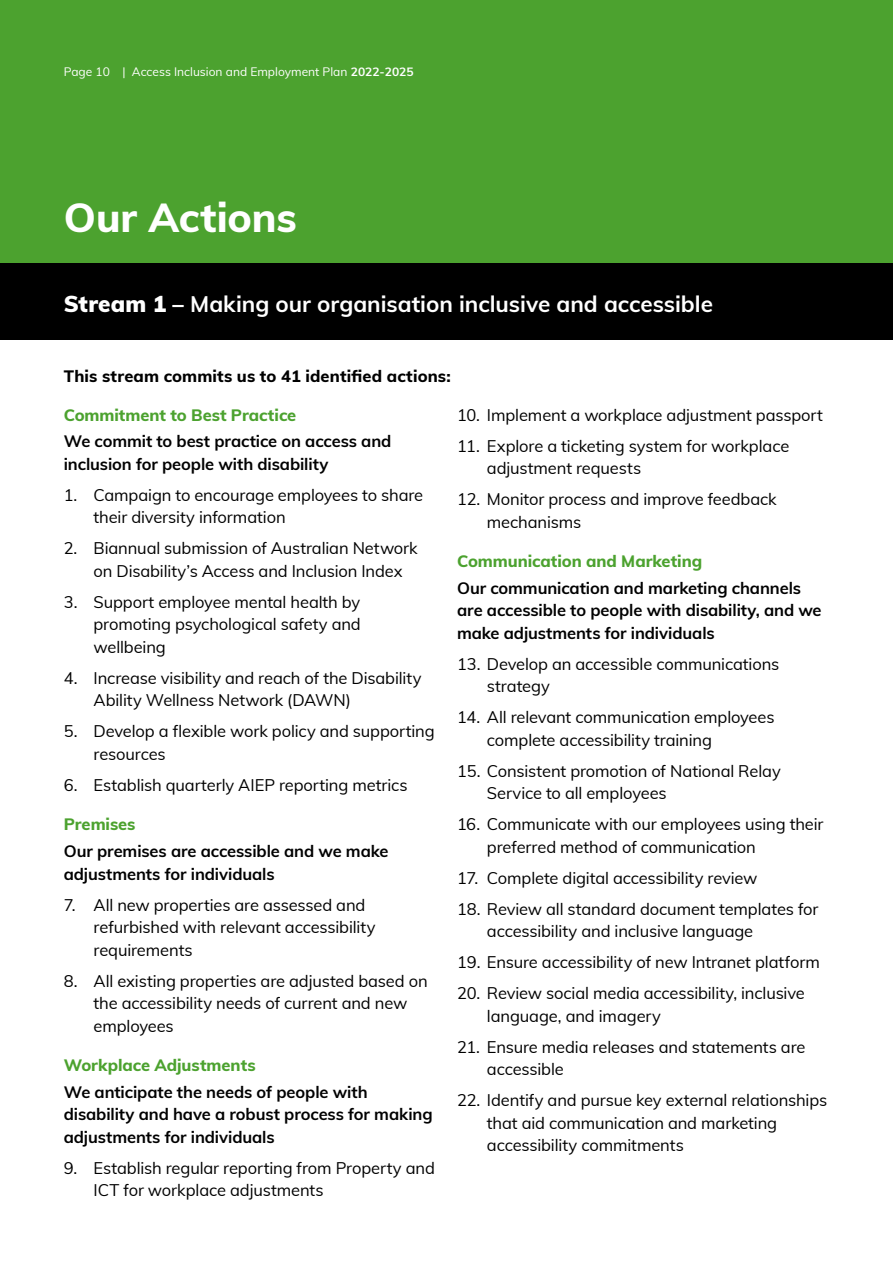
<style>
.page{position:relative;width:893px;height:1263px;background:#fff}
.page>*{position:absolute;margin:0;border:0;box-sizing:border-box;transform-origin:0 0}
.Heading_2{font:800 40.5px "Muli";letter-spacing:-.005em;color:#fff}
.t1{font:700 22.5px "Muli";color:#fff}
.t2{font:16.5px/22.5px "Muli";letter-spacing:-.01em;color:#000}
.t3{font:700 16.5px/22.5px "Muli";letter-spacing:-.005em;color:#000}
.t4{font:800 16.5px "Muli";letter-spacing:-.005em;color:#4ca22f}
.t5{font:800 16.5px "Muli";letter-spacing:.005em;color:#000}
.t6{font:12px "Muli";color:#fff}
.s1{font-weight:700}
.s2{font-weight:900}
.s3{font-weight:800}
</style>
<div class="page">
<div style="left:0;top:0;width:893px;height:264px;background:#4ca22f"></div>
<div style="left:0;top:264px;width:893px;height:76px;background:#000"></div>
<p class="t6" style="left:64px;top:63px;width:351px">Page 10 | Access Inclusion and Employment Plan <span class="s1">2022-2025</span></p>
<p class="Heading_2" style="left:64px;top:188px;width:235px">Our Actions</p>
<p class="t1" style="left:64px;top:287px;width:651px"><span class="s2">Stream 1</span> <span class="s3">–</span> Making our organisation inclusive and accessible</p>
<p class="t5" style="left:64px;top:364px;width:388px">This stream commits us to 41 identified actions:</p>
<p class="t4" style="left:64px;top:403px;width:234px">Commitment to Best Practice</p>
<p class="t3" style="left:64px;top:429px;width:329px">We commit to best practice on access and inclusion for people with disability</p>
<p class="t2" style="left:94px;top:483px;width:331px;text-indent:-30px">1. Campaign to encourage employees to share their diversity information</p>
<p class="t2" style="left:94px;top:536px;width:326px;text-indent:-30px">2. Biannual submission of Australian Network on Disability’s Access and Inclusion Index</p>
<p class="t2" style="left:94px;top:590px;width:269px;text-align:justify;text-indent:-30px">3. Support employee mental health by promoting psychological safety and wellbeing</p>
<p class="t2" style="left:94px;top:666px;width:329px;text-indent:-30px">4. Increase visibility and reach of the Disability<br>Ability Wellness Network (DAWN)</p>
<p class="t2" style="left:94px;top:719px;width:343px;text-indent:-30px">5. Develop a flexible work policy and supporting resources</p>
<p class="t2" style="left:64px;top:773px;width:345px">6. Establish quarterly AIEP reporting metrics</p>
<p class="t4" style="left:64px;top:812px;width:73px">Premises</p>
<p class="t3" style="left:64px;top:839px;width:326px">Our premises are accessible and we make adjustments for individuals</p>
<p class="t2" style="left:94px;top:893px;width:283px;text-indent:-30px">7. All new properties are assessed and refurbished with relevant accessibility requirements</p>
<p class="t2" style="left:94px;top:969px;width:336px;text-indent:-30px">8. All existing properties are adjusted based on the accessibility needs of current and new employees</p>
<p class="t4" style="left:64px;top:1053px;width:193px">Workplace Adjustments</p>
<p class="t3" style="left:64px;top:1080px;width:370px">We anticipate the needs of people with disability and have a robust process for making adjustments for individuals</p>
<p class="t2" style="left:94px;top:1156px;width:343px;text-indent:-30px">9. Establish regular reporting from Property and<br>ICT for workplace adjustments</p>
<p class="t2" style="left:457px;top:403px;width:367px">10. Implement a workplace adjustment passport</p>
<p class="t2" style="left:487px;top:434px;width:304px;text-indent:-30px">11. Explore a ticketing system for workplace adjustment requests</p>
<p class="t2" style="left:487px;top:487px;width:291px;text-indent:-30px">12. Monitor process and improve feedback mechanisms</p>
<p class="t4" style="left:457px;top:549px;width:247px">Communication and Marketing</p>
<p class="t3" style="left:457px;top:576px;width:366px">Our communication and marketing channels are accessible to people with disability, and we make adjustments for individuals</p>
<p class="t2" style="left:487px;top:652px;width:294px;text-indent:-30px">13. Develop an accessible communications strategy</p>
<p class="t2" style="left:487px;top:705px;width:289px;text-indent:-30px">14. All relevant communication employees complete accessibility training</p>
<p class="t2" style="left:487px;top:759px;width:295px;text-indent:-30px">15. Consistent promotion of National Relay<br>Service to all employees</p>
<p class="t2" style="left:487px;top:812px;width:338px;text-indent:-30px">16. Communicate with our employees using their preferred method of communication</p>
<p class="t2" style="left:457px;top:866px;width:302px">17. Complete digital accessibility review</p>
<p class="t2" style="left:487px;top:897px;width:333px;text-indent:-30px">18. Review all standard document templates for accessibility and inclusive language</p>
<p class="t2" style="left:457px;top:950px;width:364px">19. Ensure accessibility of new Intranet platform</p>
<p class="t2" style="left:487px;top:981px;width:319px;text-indent:-30px">20. Review social media accessibility, inclusive language, and imagery</p>
<p class="t2" style="left:487px;top:1035px;width:320px;text-indent:-30px">21. Ensure media releases and statements are accessible</p>
<p class="t2" style="left:487px;top:1088px;width:342px;text-indent:-30px">22. Identify and pursue key external relationships that aid communication and marketing accessibility commitments</p>
</div>
